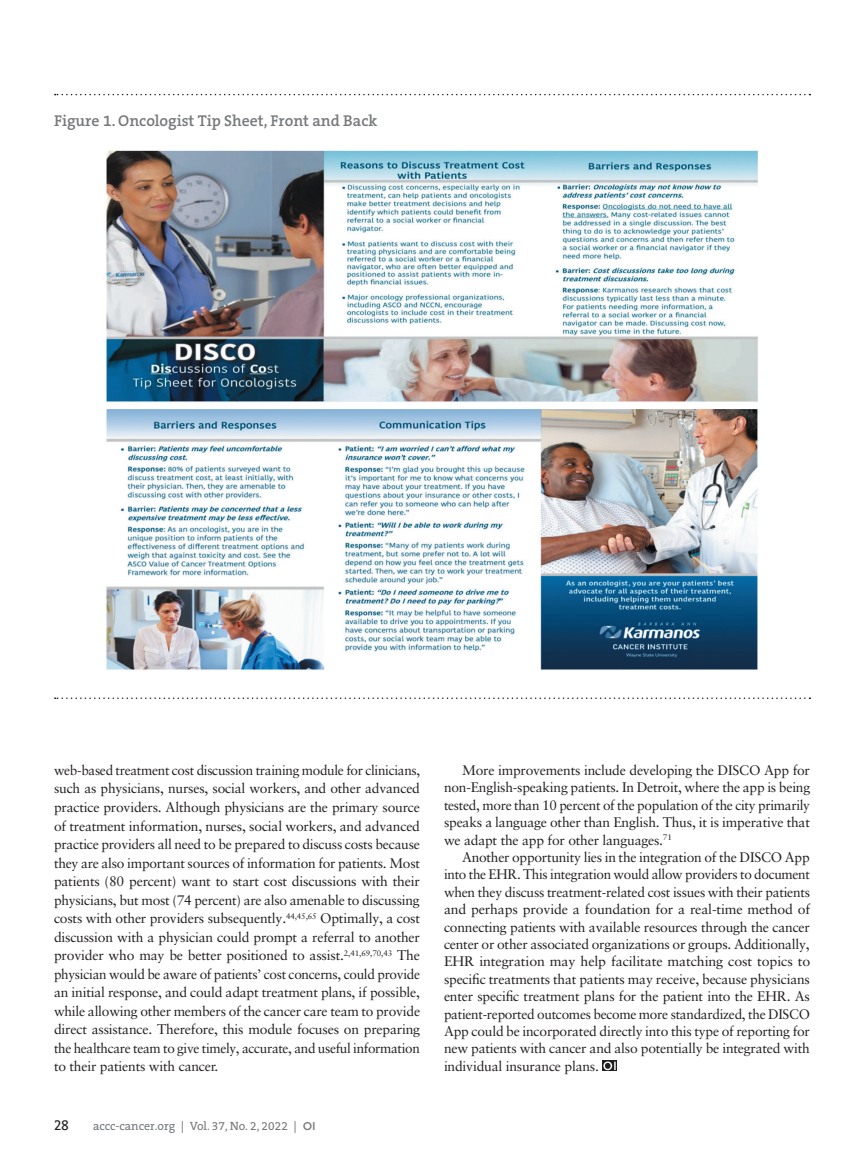
<style>
.page{position:relative;width:864px;height:1161px;background:#fff}
.page>*{position:absolute;margin:0;border:0;box-sizing:border-box;transform-origin:0 0}
.NEW_Table_Figure_Tit{font:600 15.75px "The Serif B W6";color:#76787b}
.t1{font:14.25px "The Serif Caps";color:#231f20}
.Body_Indent{font:13.8px/17.4px "Sabon LT Pro";letter-spacing:-.015em;color:#231f20;text-align:justify}
.Body_No_Indent{font:13.8px/18.6px "Sabon LT Pro";letter-spacing:-.02em;color:#231f20;text-align:justify}
.t2{font:12px "The Serif B W5 Plain";color:#76787b}
.s1{font-family:"Gotham";font-weight:500;font-size:11.25px}
</style>
<div class="page">
<svg style="left:602px;top:1060px;width:15px;height:11px"></svg>
<svg style="left:603px;top:1062px;width:13px;height:8px"></svg>
<svg style="left:55px;top:94px;width:755px;height:1px"></svg>
<svg style="left:55px;top:698px;width:755px;height:1px"></svg>
<img style="left:106px;top:150px;width:652px;height:520px">
<p class="NEW_Table_Figure_Tit" style="left:54px;top:110px;width:325px">Figure 1. Oncologist Tip Sheet, Front and Back</p>
<p class="Body_No_Indent" style="left:54px;top:760px;width:368px">web-based treatment cost discussion training module for clinicians, such as physicians, nurses, social workers, and other advanced practice providers. Although physicians are the primary source of treatment information, nurses, social workers, and advanced practice providers all need to be prepared to discuss costs because they are also important sources of information for patients. Most patients (80 percent) want to start cost discussions with their physicians, but most (74 percent) are also amenable to discussing costs with other providers subsequently.<sup>44,45,65</sup> Optimally, a cost discussion with a physician could prompt a referral to another provider who may be better positioned to assist.<sup>2,41,69,70,43</sup> The physician would be aware of patients’ cost concerns, could provide an initial response, and could adapt treatment plans, if possible, while allowing other members of the cancer care team to provide direct assistance. Therefore, this module focuses on preparing the healthcare team to give timely, accurate, and useful information to their patients with cancer.</p>
<p class="t1" style="left:54px;top:1113px;width:17px">28</p>
<p class="t2" style="left:93px;top:1118px;width:224px">accc-cancer.org | Vol. 37, No. 2, 2022 | <span class="s1">OI</span></p>
<p class="Body_Indent" style="left:444px;top:761px;width:368px;text-indent:18px">More improvements include developing the DISCO App for non-English-speaking patients. In Detroit, where the app is being tested, more than 10 percent of the population of the city primarily speaks a language other than English. Thus, it is imperative that we adapt the app for other languages.<sup>71</sup></p>
<p class="Body_Indent" style="left:444px;top:848px;width:368px;text-indent:18px">Another opportunity lies in the integration of the DISCO App into the EHR. This integration would allow providers to document when they discuss treatment-related cost issues with their patients and perhaps provide a foundation for a real-time method of connecting patients with available resources through the cancer center or other associated organizations or groups. Additionally, EHR integration may help facilitate matching cost topics to specific treatments that patients may receive, because physicians enter specific treatment plans for the patient into the EHR. As patient-reported outcomes become more standardized, the DISCO App could be incorporated directly into this type of reporting for new patients with cancer and also potentially be integrated with individual insurance plans.</p>
</div>
